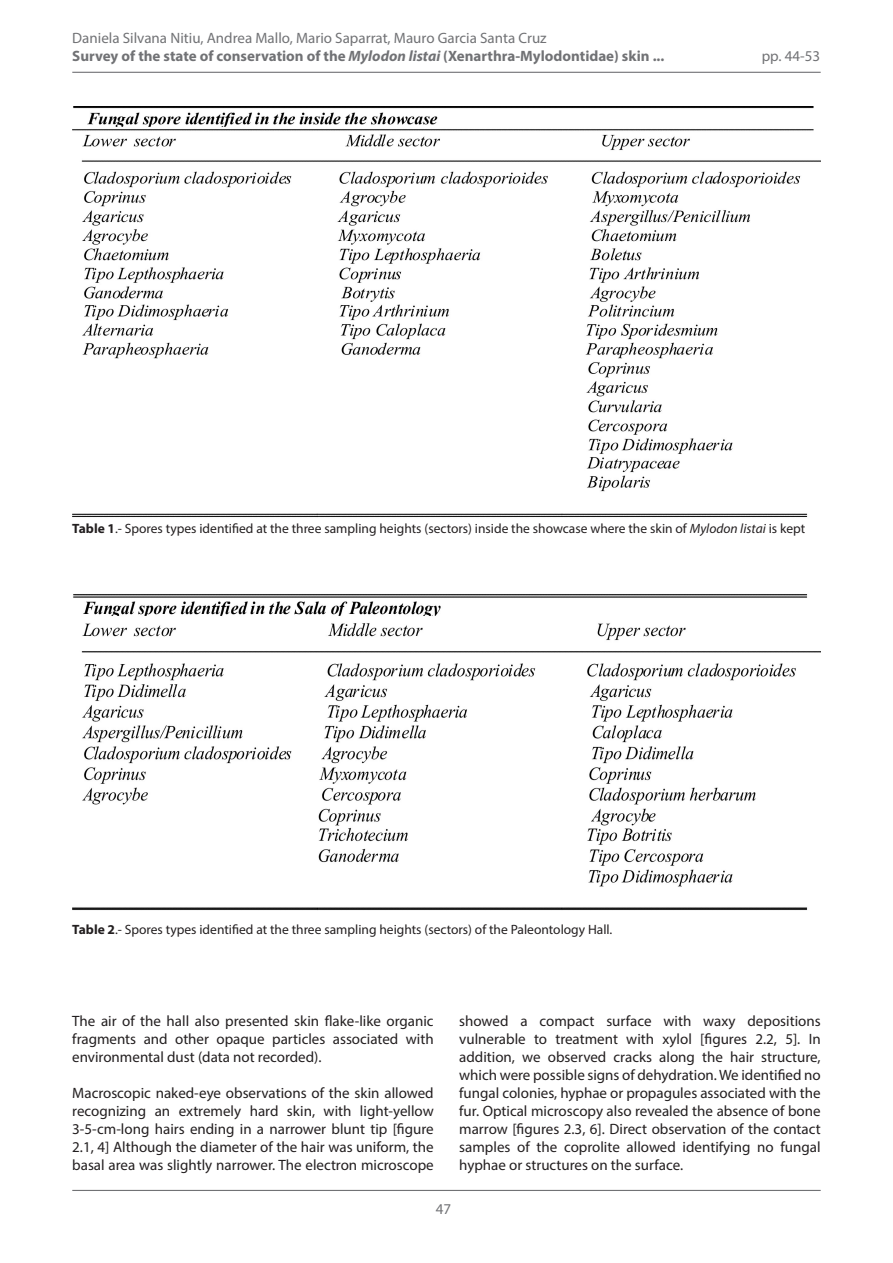
<style>
.page{position:relative;width:893px;height:1263px;background:#fff}
.page>*{position:absolute;margin:0;border:0;box-sizing:border-box;transform-origin:0 0}
.Tipo_de_texto{font:15px/18px "Myriad Pro";color:#231f20;text-align:justify}
.t1{font:15px/18px "Myriad Pro";color:#717275}
.Pies_de_foto{font:13.5px "Myriad Pro";color:#231f20}
.s1{font-weight:700}
.s2{font-weight:700;font-style:italic}
.s3{font-style:italic}
</style>
<div class="page">
<hr style="left:72px;top:72px;width:749px;height:1px;background:#717275">
<hr style="left:72px;top:1190px;width:749px;height:1px;background:#717275">
<img style="left:72px;top:106px;width:749px;height:412px">
<img style="left:72px;top:594px;width:749px;height:317px">
<p class="t1" style="left:72px;top:29px;width:594px">Daniela Silvana Nitiu, Andrea Mallo, Mario Saparrat, Mauro Garcia Santa Cruz<br><span class="s1">Survey of the state of conservation of the</span> <span class="s2">Mylodon listai</span> <span class="s1">(Xenarthra-Mylodontidae) skin ...</span></p>
<p class="t1" style="left:762px;top:47px;width:60px">pp. 44-53</p>
<p class="Pies_de_foto" style="left:72px;top:520px;width:734px"><span class="s1">Table 1</span>.- Spores types identified at the three sampling heights (sectors) inside the showcase where the skin of <span class="s3">Mylodon listai</span> is kept</p>
<p class="Pies_de_foto" style="left:72px;top:921px;width:542px"><span class="s1">Table 2</span>.- Spores types identified at the three sampling heights (sectors) of the Paleontology Hall.</p>
<p class="Tipo_de_texto" style="left:72px;top:1012px;width:363px">The air of the hall also presented skin flake-like organic fragments and other opaque particles associated with environmental dust (data not recorded).</p>
<p class="Tipo_de_texto" style="left:72px;top:1084px;width:363px">Macroscopic naked-eye observations of the skin allowed recognizing an extremely hard skin, with light-yellow 3-5-cm-long hairs ending in a narrower blunt tip [figure 2.1, 4] Although the diameter of the hair was uniform, the basal area was slightly narrower. The electron microscope</p>
<p class="Tipo_de_texto" style="left:459px;top:1012px;width:363px">showed a compact surface with waxy depositions vulnerable to treatment with xylol [figures 2.2, 5]. In addition, we observed cracks along the hair structure, which were possible signs of dehydration. We identified no fungal colonies, hyphae or propagules associated with the fur. Optical microscopy also revealed the absence of bone marrow [figures 2.3, 6]. Direct observation of the contact samples of the coprolite allowed identifying no fungal hyphae or structures on the surface.</p>
<p class="t1" style="left:436px;top:1200px;width:17px">47</p>
</div>
